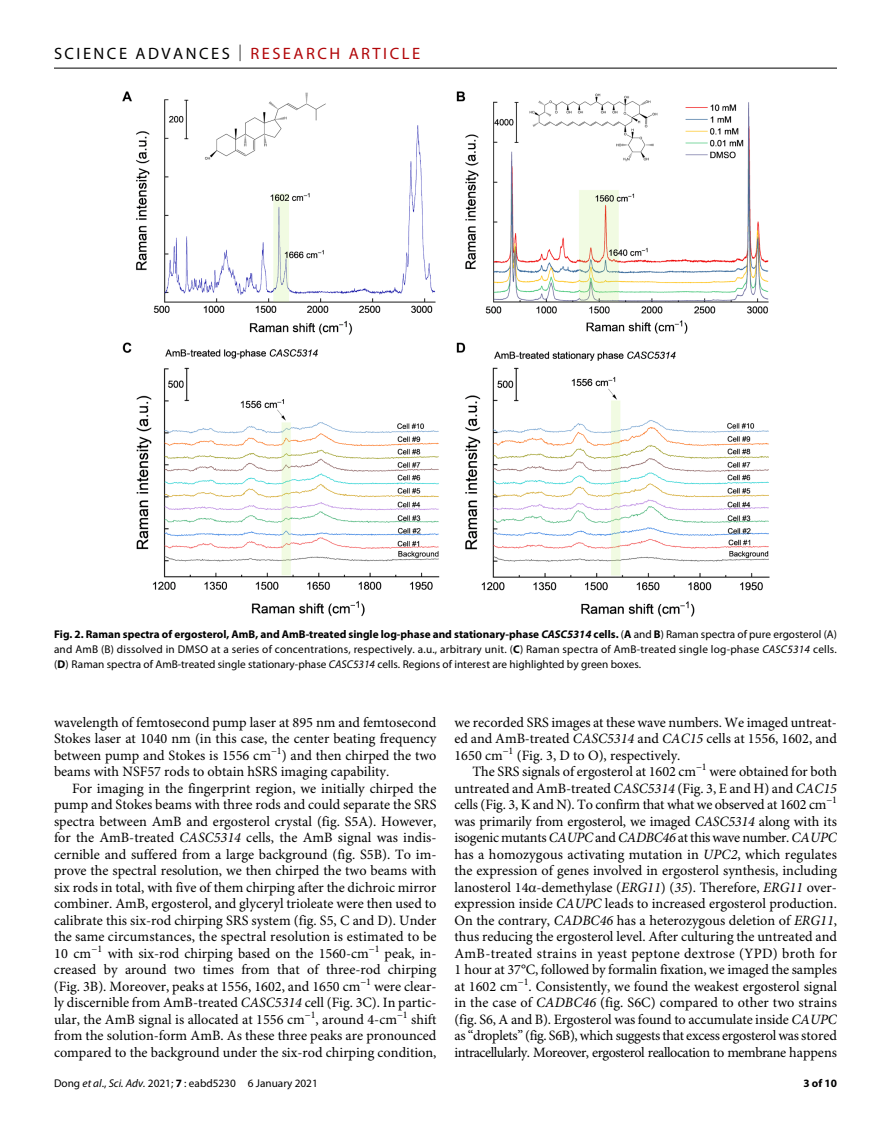
<style>
.page{position:relative;width:891px;height:1134px;background:#fff}
.page>*{position:absolute;margin:0;border:0;box-sizing:border-box;transform-origin:0 0}
.t1{font:16.5px "Myriad Pro";letter-spacing:.15em;color:#000}
.t2{font:14.25px/16.5px "Minion Pro";color:#000;text-align:justify}
.t3{font:11.25px/15px "Myriad Pro";color:#000;text-align:justify}
.t4{font:700 11.25px "Myriad Pro";color:#000}
.s1{font-weight:300}
.s2{color:#b10508}
.s3{font-weight:700}
.s4{font-weight:700;font-style:italic}
.s5{font-style:italic}
</style>
<div class="page">
<hr style="left:54px;top:68px;width:783px;height:1px;background:#000">
<img style="left:122px;top:91px;width:647px;height:525px">
<p class="t1" style="left:54px;top:40px;width:368px">SCIENCE ADVANCES <span class="s1">|</span> <span class="s2">RESEARCH ARTICLE</span></p>
<p class="t3" style="left:54px;top:627px;width:784px"><span class="s3">Fig. 2. Raman spectra of ergosterol, AmB, and AmB-treated single log-phase and stationary-phase</span> <span class="s4">CASC5314</span> <span class="s3">cells.</span> (<span class="s3">A</span> and <span class="s3">B</span>) Raman spectra of pure ergosterol (A) and AmB (B) dissolved in DMSO at a series of concentrations, respectively. a.u., arbitrary unit. (<span class="s3">C</span>) Raman spectra of AmB-treated single log-phase <span class="s5">CASC5314</span> cells. (<span class="s3">D</span>) Raman spectra of AmB-treated single stationary-phase <span class="s5">CASC5314</span> cells. Regions of interest are highlighted by green boxes.</p>
<p class="t2" style="left:54px;top:715px;width:384px">wavelength of femtosecond pump laser at 895 nm and femtosecond Stokes laser at 1040 nm (in this case, the center beating frequency between pump and Stokes is 1556 cm<sup>−1</sup>) and then chirped the two beams with NSF57 rods to obtain hSRS imaging capability.</p>
<p class="t2" style="left:54px;top:781px;width:384px;text-indent:18px">For imaging in the fingerprint region, we initially chirped the pump and Stokes beams with three rods and could separate the SRS spectra between AmB and ergosterol crystal (fig. S5A). However, for the AmB-treated <span class="s5">CASC5314</span> cells, the AmB signal was indis&shy;cernible and suffered from a large background (fig. S5B). To im&shy;prove the spectral resolution, we then chirped the two beams with six rods in total, with five of them chirping after the dichroic mirror combiner. AmB, ergosterol, and glyceryl trioleate were then used to calibrate this six-rod chirping SRS system (fig. S5, C and D). Under the same circumstances, the spectral resolution is estimated to be 10 cm<sup>−1</sup> with six-rod chirping based on the 1560-cm<sup>−1</sup> peak, in&shy;creased by around two times from that of three-rod chirping (Fig. 3B). Moreover, peaks at 1556, 1602, and 1650 cm<sup>−1</sup> were clear&shy;ly discernible from AmB-treated <span class="s5">CASC5314</span> cell (Fig. 3C). In partic&shy;ular, the AmB signal is allocated at 1556 cm<sup>−1</sup>, around 4-cm<sup>−1</sup> shift from the solution-form AmB. As these three peaks are pronounced compared to the background under the six-rod chirping condition,</p>
<p class="t3" style="left:54px;top:1076px;width:265px">Dong <span class="s5">et al</span>., <span class="s5">Sci. Adv.</span> 2021; <span class="s3">7</span> : eabd5230 6 January 2021</p>
<p class="t2" style="left:454px;top:715px;width:384px">we recorded SRS images at these wave numbers. We imaged untreat&shy;ed and AmB-treated <span class="s5">CASC5314</span> and <span class="s5">CAC15</span> cells at 1556, 1602, and 1650 cm<sup>−1</sup> (Fig. 3, D to O), respectively.</p>
<p class="t2" style="left:454px;top:765px;width:384px;text-indent:18px">The SRS signals of ergosterol at 1602 cm<sup>−1</sup> were obtained for both untreated and AmB-treated <span class="s5">CASC5314</span> (Fig. 3, E and H) and <span class="s5">CAC15 </span>cells (Fig. 3, K and N). To confirm that what we observed at 1602 cm<sup>−1 </sup>was primarily from ergosterol, we imaged <span class="s5">CASC5314</span> along with its isogenic mutants <span class="s5">CAUPC</span> and <span class="s5">CADBC46</span> at this wave number. <span class="s5">CAUPC </span>has a homozygous activating mutation in <span class="s5">UPC2</span>, which regulates the expression of genes involved in ergosterol synthesis, including lanosterol 14 -demethylase (<span class="s5">ERG11</span>) (<span class="s5">35</span>). Therefore, <span class="s5">ERG11</span> over&shy;expression inside <span class="s5">CAUPC</span> leads to increased ergosterol production.<br>On the contrary, <span class="s5">CADBC46</span> has a heterozygous deletion of <span class="s5">ERG11</span>, thus reducing the ergosterol level. After culturing the untreated and AmB-treated strains in yeast peptone dextrose (YPD) broth for 1 hour at 37°C, followed by formalin fixation, we imaged the samples at 1602 cm<sup>−1</sup>. Consistently, we found the weakest ergosterol signal in the case of <span class="s5">CADBC46</span> (fig. S6C) compared to other two strains (fig. S6, A and B). Ergosterol was found to accumulate inside <span class="s5">CAUPC </span>as “droplets” (fig. S6B), which suggests that excess ergosterol was stored intracellularly. Moreover, ergosterol reallocation to membrane happens</p>
<p class="t4" style="left:803px;top:1074px;width:35px">3 of 10</p>
</div>
